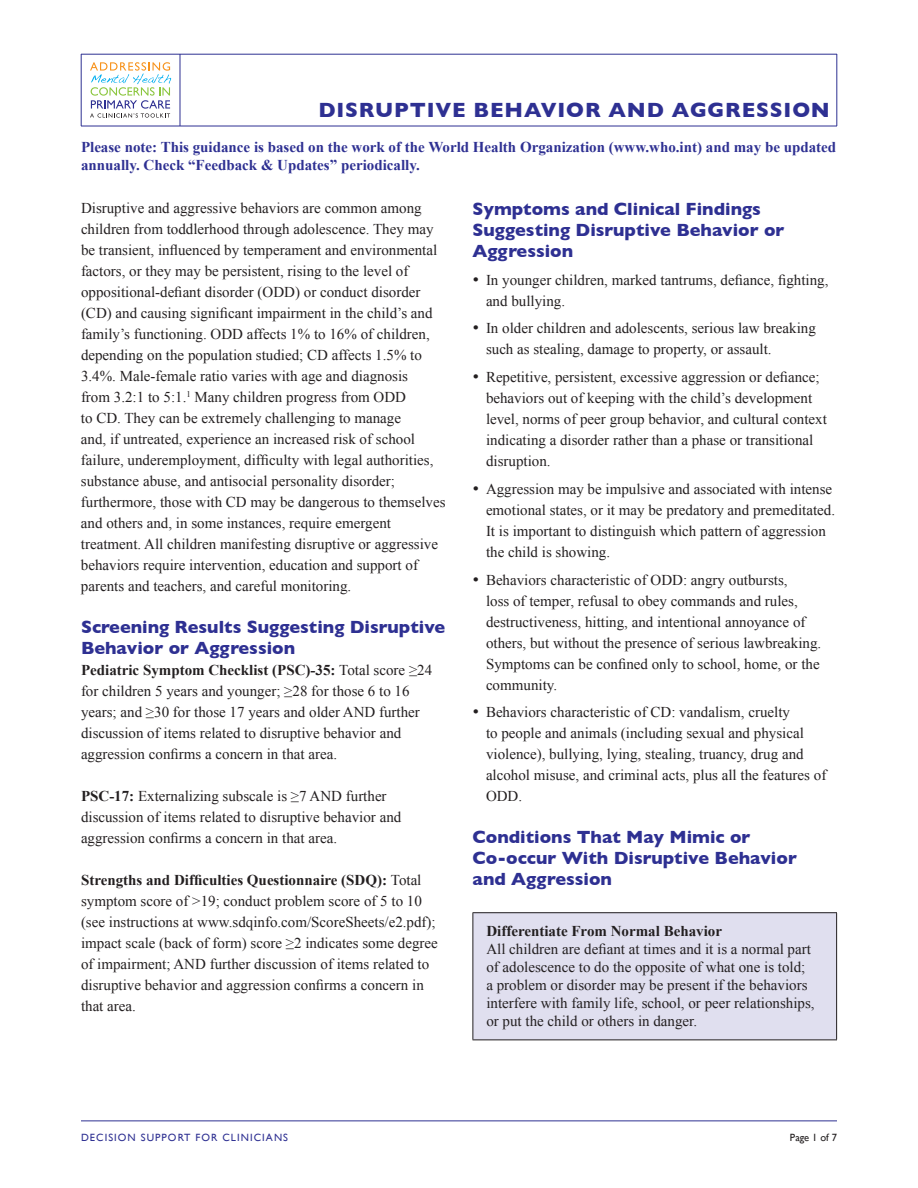
<style>
.page{position:relative;width:918px;height:1188px;background:#fff}
.page>*{position:absolute;margin:0;border:0;box-sizing:border-box;transform-origin:0 0}
.t1{font:700 21px "Gill Sans";letter-spacing:.04em;color:#2e3092}
.t2{font:700 18px/21px "Gill Sans";color:#2e3092}
.t3{font:15px/21px "Times New Roman";color:#231f20}
.t4{font:700 15px/18px "Times New Roman";color:#2e3092}
.t5{font:700 15px "Times New Roman";color:#231f20}
.t6{font:10.5px "Gill Sans";letter-spacing:.1em;color:#2e3092}
.t7{font:10.5px "Gill Sans";color:#231f20}
.s1{font-weight:700}
</style>
<div class="page">
<hr style="left:81px;top:1121px;width:756px;height:1px;background:#2e3092">
<svg style="left:90px;top:62px;width:81px;height:56px"></svg>
<hr style="left:180px;top:54px;width:1px;height:72px;background:#2e3092">
<hr style="left:81px;top:54px;width:1px;height:72px;background:#2e3092">
<hr style="left:837px;top:54px;width:1px;height:72px;background:#2e3092">
<hr style="left:81px;top:126px;width:756px;height:1px;background:#2e3092">
<hr style="left:81px;top:54px;width:756px;height:1px;background:#2e3092">
<div style="left:473px;top:913px;width:364px;height:127px;background:#e0dfef"></div>
<hr style="left:472px;top:912px;width:365px;height:1px;background:#231f20">
<hr style="left:472px;top:913px;width:1px;height:127px;background:#231f20">
<hr style="left:836px;top:913px;width:1px;height:127px;background:#231f20">
<hr style="left:472px;top:1040px;width:365px;height:1px;background:#231f20">
<h1 class="t1" style="left:318px;top:98px;width:513px">DISRUPTIVE BEHAVIOR AND AGGRESSION</h1>
<p class="t4" style="left:81px;top:138px;width:757px">Please note: This guidance is based on the work of the World Health Organization (www.who.int) and may be updated annually. Check “Feedback &amp; Updates” periodically.</p>
<p class="t3" style="left:81px;top:197px;width:366px">Disruptive and aggressive behaviors are common among children from toddlerhood through adolescence. They may be transient, influenced by temperament and environmental factors, or they may be persistent, rising to the level of oppositional-defiant disorder (ODD) or conduct disorder (CD) and causing significant impairment in the child’s and family’s functioning. ODD affects 1% to 16% of children, depending on the population studied; CD affects 1.5% to 3.4%. Male-female ratio varies with age and diagnosis<br>from 3.2:1 to 5:1.<sup>1</sup> Many children progress from ODD<br>to CD. They can be extremely challenging to manage<br>and, if untreated, experience an increased risk of school failure, underemployment, difficulty with legal authorities, substance abuse, and antisocial personality disorder; furthermore, those with CD may be dangerous to themselves and others and, in some instances, require emergent treatment. All children manifesting disruptive or aggressive behaviors require intervention, education and support of parents and teachers, and careful monitoring.</p>
<p class="t2" style="left:81px;top:616px;width:366px">Screening Results Suggesting Disruptive<br>Behavior or Aggression</p>
<p class="t3" style="left:81px;top:659px;width:353px"><span class="s1">Pediatric Symptom Checklist (PSC)-35:</span> Total score ≥24 for children 5 years and younger; ≥28 for those 6 to 16 years; and ≥30 for those 17 years and older AND further discussion of items related to disruptive behavior and aggression confirms a concern in that area.</p>
<p class="t3" style="left:81px;top:785px;width:322px"><span class="s1">PSC-17:</span> Externalizing subscale is ≥7 AND further discussion of items related to disruptive behavior and aggression confirms a concern in that area.</p>
<p class="t3" style="left:81px;top:869px;width:358px"><span class="s1">Strengths and Difficulties Questionnaire (SDQ):</span> Total symptom score of &gt;19; conduct problem score of 5 to 10 (see instructions at www.sdqinfo.com/ScoreSheets/e2.pdf); impact scale (back of form) score ≥2 indicates some degree of impairment; AND further discussion of items related to disruptive behavior and aggression confirms a concern in that area.</p>
<p class="t2" style="left:472px;top:198px;width:313px">Symptoms and Clinical Findings<br>Suggesting Disruptive Behavior or<br>Aggression</p>
<p class="t3" style="left:486px;top:269px;width:344px;text-indent:-14px">• In younger children, marked tantrums, defiance, fighting, and bullying.</p>
<p class="t3" style="left:486px;top:318px;width:331px;text-indent:-14px">• In older children and adolescents, serious law breaking such as stealing, damage to property, or assault.</p>
<p class="t3" style="left:486px;top:366px;width:342px;text-indent:-14px">• Repetitive, persistent, excessive aggression or defiance; behaviors out of keeping with the child’s development level, norms of peer group behavior, and cultural context indicating a disorder rather than a phase or transitional disruption.</p>
<p class="t3" style="left:486px;top:478px;width:351px;text-indent:-14px">• Aggression may be impulsive and associated with intense emotional states, or it may be predatory and premeditated.<br>It is important to distinguish which pattern of aggression the child is showing.</p>
<p class="t3" style="left:486px;top:569px;width:337px;text-indent:-14px">• Behaviors characteristic of ODD: angry outbursts,<br>loss of temper, refusal to obey commands and rules, destructiveness, hitting, and intentional annoyance of others, but without the presence of serious lawbreaking.<br>Symptoms can be confined only to school, home, or the community.</p>
<p class="t3" style="left:486px;top:702px;width:342px;text-indent:-14px">• Behaviors characteristic of CD: vandalism, cruelty<br>to people and animals (including sexual and physical violence), bullying, lying, stealing, truancy, drug and alcohol misuse, and criminal acts, plus all the features of ODD.</p>
<p class="t2" style="left:472px;top:827px;width:326px">Conditions That May Mimic or<br>Co-occur With Disruptive Behavior and Aggression</p>
<p class="t5" style="left:486px;top:921px;width:237px">Differentiate From Normal Behavior</p>
<p class="t3" style="left:486px;top:940px;width:330px;line-height:18px">All children are defiant at times and it is a normal part of adolescence to do the opposite of what one is told; a problem or disorder may be present if the behaviors interfere with family life, school, or peer relationships, or put the child or others in danger.</p>
<p class="t6" style="left:81px;top:1132px;width:209px">DECISION SUPPORT FOR CLINICIANS</p>
<p class="t7" style="left:790px;top:1132px;width:49px">PAGE 1 OF 7</p>
</div>
